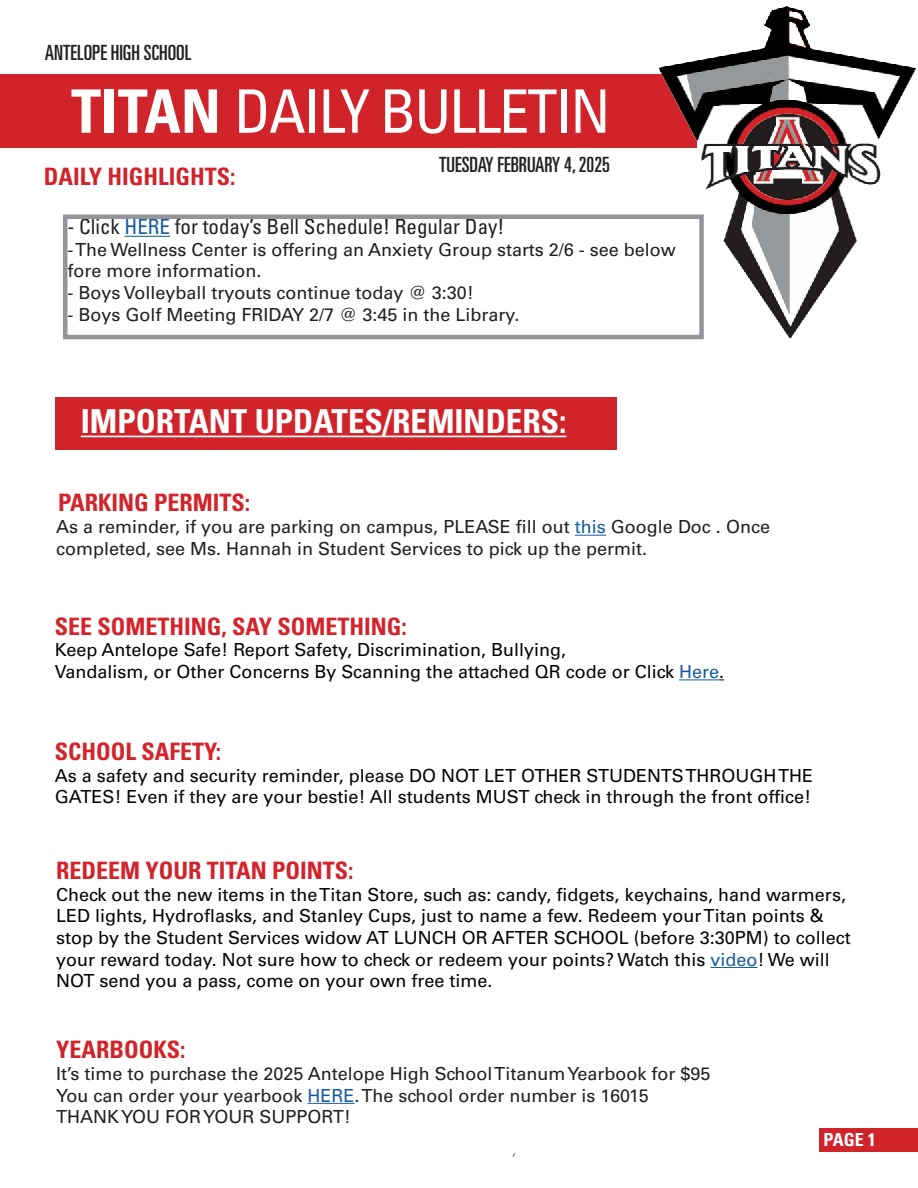
<style>
.page{position:relative;width:918px;height:1188px;background:#fff}
.page>*{position:absolute;margin:0;border:0;box-sizing:border-box;transform-origin:0 0}
.t1{font:condensed 60px "Univers LT Std";letter-spacing:-.03em;color:#fff}
.t2{font:700 condensed 33px "Univers LT Std";color:#fff}
.t3{font:700 condensed 24px "Univers LT Std";color:#d3232b}
.t4{font:700 condensed 24px "Univers LT Std";color:#d1232a}
.t5{font:condensed 21px "Univers LT Std";color:#231f20}
.t6{font:ultra-condensed 21px "Univers LT Std";color:#231f20}
.t7{font:18px/21.6px "Univers LT Std";color:#040503}
.t8{font:18px/21.6px "Univers LT Std";color:#231f20}
.t9{font:700 condensed 18px "Univers LT Std";color:#fff}
.s1{font-weight:700}
.s2{color:#175d9e}
</style>
<div class="page">
<div style="left:819px;top:1128px;width:99px;height:24px;background:#d1232a"></div>
<div style="left:0;top:75px;width:697px;height:73px;background:#d1232a"></div>
<img style="left:650px;top:6px;width:266px;height:334px">
<hr style="left:125px;top:236px;width:45px;height:1px;background:#175d9e">
<div style="left:63px;top:214px;width:641px;height:125px;border:4px solid #939598"></div>
<div style="left:55px;top:397px;width:561px;height:53px;background:#d1232a"></div>
<hr style="left:81px;top:436px;width:485px;height:1px;background:#fff">
<hr style="left:679px;top:679px;width:40px;height:1px;background:#175d9e">
<hr style="left:710px;top:967px;width:48px;height:1px;background:#175d9e">
<hr style="left:575px;top:535px;width:31px;height:1px;background:#175d9e">
<hr style="left:308px;top:1103px;width:47px;height:1px;background:#175d9e">
<p class="t6" style="left:45px;top:41px;width:148px">ANTELOPE HIGH SCHOOL</p>
<p class="t1" style="left:71px;top:73px;width:541px"><span class="s1">TITAN</span> DAILY BULLETIN</p>
<p class="t6" style="left:439px;top:153px;width:172px">TUESDAY FEBRUARY 4, 2025</p>
<p class="t4" style="left:44px;top:162px;width:193px">DAILY HIGHLIGHTS:</p>
<p class="t5" style="left:68px;top:213px;width:439px">- Click <span class="s2">HERE</span> for today’s Bell Schedule! Regular Day!</p>
<p class="t8" style="left:68px;top:239px;width:610px">- The Wellness Center is offering an Anxiety Group starts 2/6 - see below fore more information.</p>
<p class="t8" style="left:68px;top:282px;width:408px">- Boys Volleyball tryouts continue today @ 3:30!</p>
<p class="t8" style="left:68px;top:304px;width:453px">- Boys Golf Meeting FRIDAY 2/7 @ 3:45 in the Library.</p>
<p class="t2" style="left:81px;top:401px;width:487px">IMPORTANT UPDATES/REMINDERS:</p>
<p class="t4" style="left:58px;top:487px;width:194px">PARKING PERMITS:</p>
<p class="t8" style="left:56px;top:516px;width:715px">As a reminder, if you are parking on campus, PLEASE fill out <span class="s2">this</span> Google Doc . Once completed, see Ms. Hannah in Student Services to pick up the permit.</p>
<p class="t3" style="left:55px;top:612px;width:354px">SEE SOMETHING, SAY SOMETHING:</p>
<p class="t7" style="left:55px;top:639px;width:513px">Keep Antelope Safe! Report Safety, Discrimination, Bullying,</p>
<p class="t7" style="left:55px;top:661px;width:671px">Vandalism, or Other Concerns By Scanning the attached QR code or Click <span class="s2">Here</span>.</p>
<p class="t3" style="left:55px;top:737px;width:168px">SCHOOL SAFETY:</p>
<p class="t7" style="left:55px;top:765px;width:760px">As a safety and security reminder, please DO NOT LET OTHER STUDENTS THROUGH THE<br>GATES! Even if they are your bestie! All students MUST check in through the front office!</p>
<p class="t3" style="left:56px;top:856px;width:299px">REDEEM YOUR TITAN POINTS:</p>
<p class="t7" style="left:56px;top:884px;width:796px">Check out the new items in the Titan Store, such as: candy, fidgets, keychains, hand warmers, LED lights, Hydroflasks, and Stanley Cups, just to name a few. Redeem your Titan points &amp; stop by the Student Services widow AT LUNCH OR AFTER SCHOOL (before 3:30PM) to collect your reward today. Not sure how to check or redeem your points? Watch this <span class="s2">video</span>! We will NOT send you a pass, come on your own free time.</p>
<p class="t4" style="left:56px;top:1035px;width:131px">YEARBOOKS:</p>
<p class="t8" style="left:56px;top:1063px;width:656px">It’s time to purchase the 2025 Antelope High School Titanum Yearbook for $95</p>
<p class="t8" style="left:56px;top:1085px;width:594px">You can order your yearbook <span class="s2">HERE</span>. The school order number is 16015</p>
<p class="t8" style="left:56px;top:1106px;width:296px">THANK YOU FOR YOUR SUPPORT!</p>
<p class="t9" style="left:824px;top:1129px;width:54px">PAGE 1</p>
</div>
